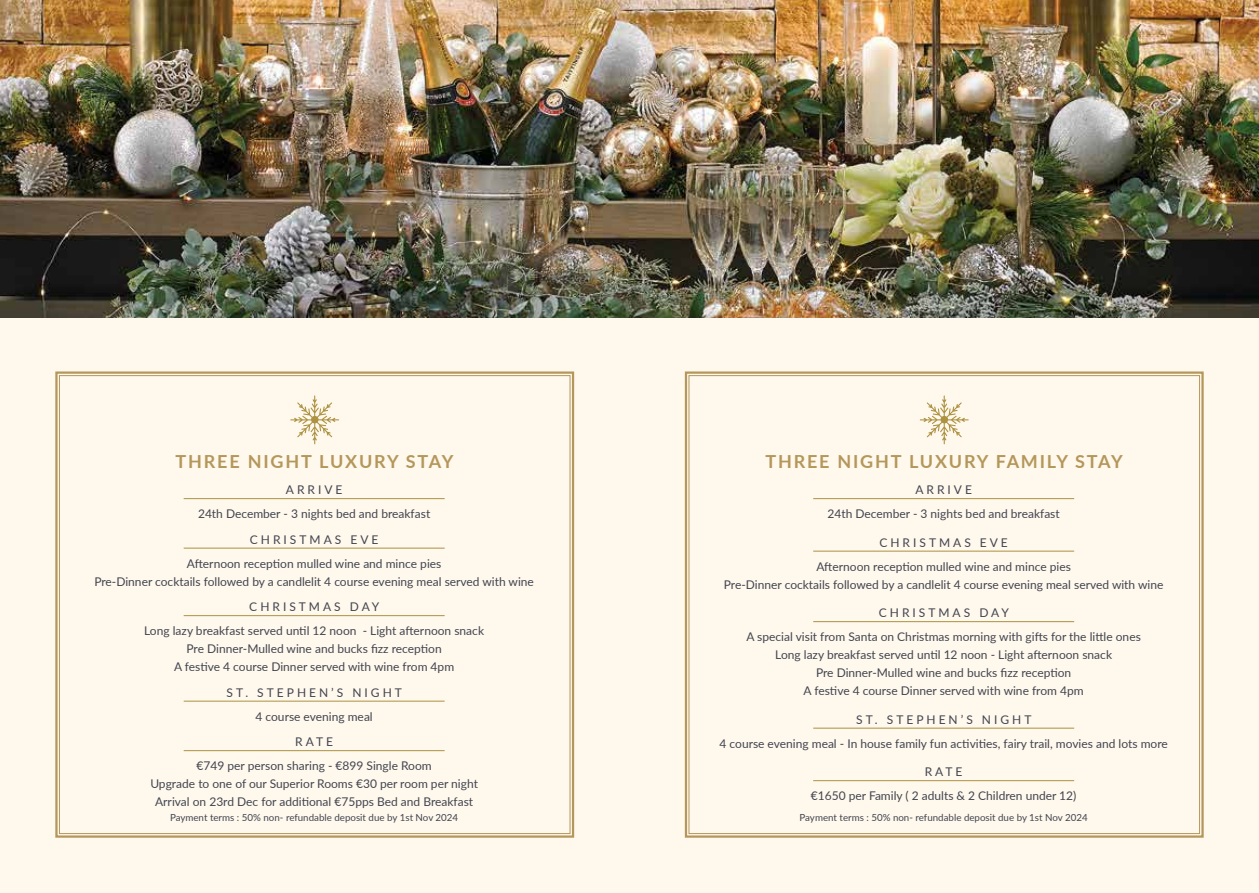
<style>
.page{position:relative;width:1259px;height:893px;background:#fff}
.page>*{position:absolute;margin:0;border:0;box-sizing:border-box;transform-origin:0 0}
.t1{font:700 18px "Lato";letter-spacing:.1em;color:#b4975a}
.t2{font:12px/24px "Lato";color:#42454f;text-align:center}
.t3{font:9.75px "Lato";color:#42454f}
</style>
<div class="page">
<div style="left:629px;top:318px;width:630px;height:575px;background:#fff8ed"></div>
<div style="left:0;top:318px;width:629px;height:575px;background:#fff8ed"></div>
<svg style="left:684px;top:371px;width:520px;height:467px"></svg>
<svg style="left:55px;top:371px;width:520px;height:467px"></svg>
<svg style="left:920px;top:395px;width:48px;height:49px"></svg>
<svg style="left:290px;top:395px;width:49px;height:49px"></svg>
<hr style="left:813px;top:498px;width:261px;height:1px;background:#ac9241">
<hr style="left:813px;top:551px;width:261px;height:1px;background:#ac9241">
<hr style="left:813px;top:621px;width:261px;height:1px;background:#ac9241">
<hr style="left:813px;top:728px;width:261px;height:1px;background:#ac9241">
<hr style="left:813px;top:780px;width:261px;height:1px;background:#ac9241">
<hr style="left:184px;top:498px;width:261px;height:1px;background:#ac9241">
<hr style="left:184px;top:548px;width:261px;height:1px;background:#ac9241">
<hr style="left:184px;top:615px;width:261px;height:1px;background:#ac9241">
<hr style="left:184px;top:701px;width:261px;height:1px;background:#ac9241">
<hr style="left:184px;top:750px;width:261px;height:1px;background:#ac9241">
<img style="left:0;top:0;width:1259px;height:318px">
<h1 class="t1" style="left:176px;top:448px;width:279px">THREE NIGHT LUXURY STAY</h1>
<h1 class="t1" style="left:765px;top:448px;width:359px">THREE NIGHT LUXURY FAMILY STAY</h1>
<p class="t2" style="left:827px;top:477px;width:234px">ARRIVE<br>24th December - 3 nights bed and breakfast</p>
<p class="t2" style="left:816px;top:530px;width:256px">CHRISTMAS EVE<br>Afternoon reception mulled wine and mince pies</p>
<p class="t2" style="left:724px;top:572px;width:441px">Pre-Dinner cocktails followed by a candlelit 4 course evening meal served with wine</p>
<p class="t2" style="left:746px;top:600px;width:396px">CHRISTMAS DAY<br>A special visit from Santa on Christmas morning with gifts for the little ones</p>
<p class="t2" style="left:775px;top:645px;width:338px;line-height:18px">Long lazy breakfast served until 12 noon - Light afternoon snack<br>Pre Dinner-Mulled wine and bucks fizz reception<br>A festive 4 course Dinner served with wine from 4pm</p>
<p class="t2" style="left:719px;top:707px;width:450px">ST. STEPHEN’S NIGHT<br>4 course evening meal - In house family fun activities, fairy trail, movies and lots more</p>
<p class="t2" style="left:811px;top:759px;width:267px">RATE<br>€1650 per Family ( 2 adults &amp; 2 Children under 12)</p>
<p class="t3" style="left:799px;top:810px;width:290px">Payment terms : 50% non- refundable deposit due by 1st Nov 2024</p>
<p class="t2" style="left:198px;top:477px;width:234px">ARRIVE<br>24th December - 3 nights bed and breakfast</p>
<p class="t2" style="left:187px;top:527px;width:256px">CHRISTMAS EVE<br>Afternoon reception mulled wine and mince pies</p>
<p class="t2" style="left:94px;top:568px;width:441px;line-height:25.5px">Pre-Dinner cocktails followed by a candlelit 4 course evening meal served with wine<br>CHRISTMAS DAY</p>
<p class="t2" style="left:144px;top:621px;width:341px;line-height:18px">Long lazy breakfast served until 12 noon - Light afternoon snack<br>Pre Dinner-Mulled wine and bucks fizz reception<br>A festive 4 course Dinner served with wine from 4pm</p>
<p class="t2" style="left:227px;top:680px;width:177px">ST. STEPHEN’S NIGHT<br>4 course evening meal</p>
<p class="t2" style="left:197px;top:729px;width:236px">RATE<br>€749 per person sharing - €899 Single Room</p>
<p class="t2" style="left:150px;top:774px;width:329px;line-height:18px">Upgrade to one of our Superior Rooms €30 per room per night<br>Arrival on 23rd Dec for additional €75pps Bed and Breakfast</p>
<p class="t3" style="left:170px;top:810px;width:290px">Payment terms : 50% non- refundable deposit due by 1st Nov 2024</p>
</div>
